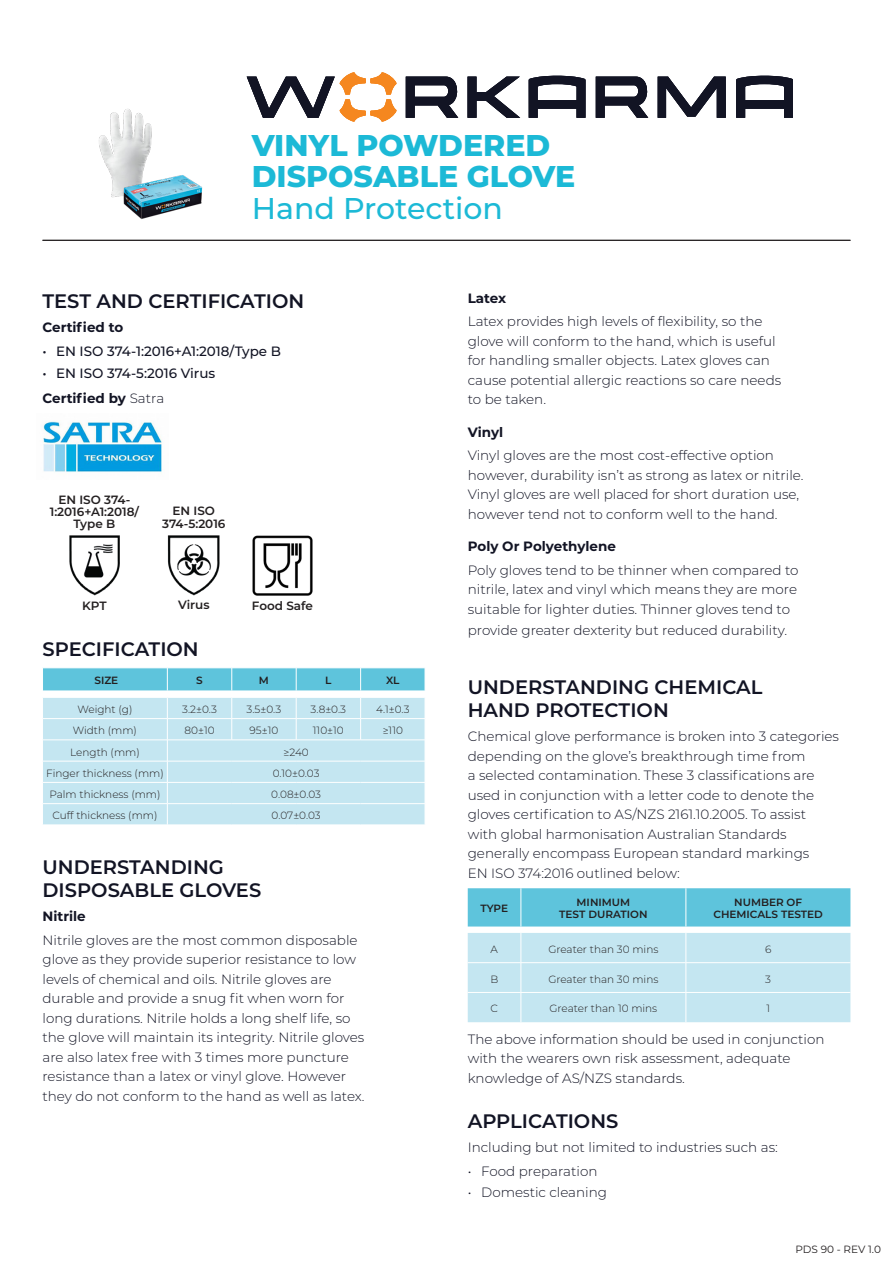
<style>
.page{position:relative;width:893px;height:1263px;background:#fff}
.page>*{position:absolute;margin:0;border:0;box-sizing:border-box;transform-origin:0 0}
.t1{font:800 30px "Montserrat";color:#1cb9d6}
.t2{font:500 30px "Montserrat";color:#1cb9d6}
.Headings{font:600 19.5px "Montserrat";color:#121424}
.Body_Page_2{font:300 13.5px/19.5px "Montserrat";color:#121424}
.Body_under_table{font:300 13.5px/19.5px "Montserrat";color:#121424}
.Certified_to{font:700 13.5px "Montserrat";color:#121424}
.t3{font:500 13.5px "Montserrat";color:#121424}
.t4{font:600 12px/12px "Montserrat";color:#231f20;text-align:center}
.Table_Body{font:300 10.5px "Montserrat";color:#231f20}
.t5{font:600 10.5px "Montserrat";color:#231f20}
.t6{font:10.5px "Montserrat";color:#231f20}
.s1{font-weight:300}
</style>
<div class="page">
<img style="left:99px;top:109px;width:53px;height:88px">
<hr style="left:43px;top:240px;width:807px;height:1px;background:#231f20">
<svg style="left:406px;top:77px;width:53px;height:41px"></svg>
<svg style="left:468px;top:77px;width:52px;height:41px"></svg>
<svg style="left:596px;top:77px;width:53px;height:41px"></svg>
<svg style="left:658px;top:77px;width:68px;height:41px"></svg>
<svg style="left:529px;top:76px;width:56px;height:42px"></svg>
<svg style="left:736px;top:76px;width:57px;height:42px"></svg>
<svg style="left:247px;top:72px;width:150px;height:50px"></svg>
<img style="left:43px;top:420px;width:119px;height:52px">
<div style="left:468px;top:888px;width:382px;height:38px;background:#5ec4dc"></div>
<hr style="left:521px;top:888px;width:1px;height:38px;background:#fff">
<hr style="left:686px;top:888px;width:1px;height:38px;background:#fff">
<div style="left:468px;top:933px;width:382px;height:89px;background:#c4e6f1"></div>
<svg style="left:43px;top:668px;width:382px;height:157px;background:#bae3ef"></svg>
<hr style="left:43px;top:691px;width:124px;height:1px;background:#fff">
<hr style="left:167px;top:691px;width:65px;height:1px;background:#fff">
<hr style="left:232px;top:691px;width:64px;height:1px;background:#fff">
<hr style="left:296px;top:691px;width:65px;height:1px;background:#fff">
<hr style="left:361px;top:691px;width:64px;height:1px;background:#fff">
<hr style="left:43px;top:697px;width:124px;height:1px;background:#fff">
<hr style="left:167px;top:697px;width:65px;height:1px;background:#fff">
<hr style="left:232px;top:697px;width:64px;height:1px;background:#fff">
<hr style="left:296px;top:697px;width:65px;height:1px;background:#fff">
<hr style="left:361px;top:697px;width:64px;height:1px;background:#fff">
<img style="left:252px;top:535px;width:61px;height:61px">
<img style="left:167px;top:535px;width:53px;height:61px">
<img style="left:69px;top:535px;width:51px;height:61px">
<img style="left:112px;top:173px;width:91px;height:46px">
<p class="t1" style="left:252px;top:123px;width:300px">VINYL POWDERED</p>
<p class="t1" style="left:252px;top:155px;width:325px">DISPOSABLE GLOVE</p>
<p class="t2" style="left:252px;top:187px;width:253px">Hand Protection</p>
<p class="Headings" style="left:43px;top:288px;width:263px">TEST AND CERTIFICATION</p>
<p class="Certified_to" style="left:43px;top:318px;width:82px">Certified to</p>
<p class="t3" style="left:43px;top:342px;width:240px">• EN ISO 374-1:2016+A1:2018/Type B</p>
<p class="t3" style="left:43px;top:363px;width:174px">• EN ISO 374-5:2016 Virus</p>
<p class="Certified_to" style="left:43px;top:388px;width:123px">Certified by <span class="s1">Satra</span></p>
<p class="t4" style="left:50px;top:493px;width:91px">EN ISO 374-<br>1:2016+A1:2018/<br>Type B</p>
<p class="t4" style="left:173px;top:504px;width:44px">EN ISO</p>
<p class="t4" style="left:162px;top:517px;width:65px">374-5:2016</p>
<p class="t4" style="left:82px;top:599px;width:26px">KPT</p>
<p class="t4" style="left:178px;top:599px;width:33px">Virus</p>
<p class="Headings" style="left:43px;top:636px;width:158px">SPECIFICATION</p>
<p class="t4" style="left:252px;top:599px;width:63px">Food Safe</p>
<p class="t5" style="left:94px;top:673px;width:25px">SIZE</p>
<p class="t5" style="left:196px;top:673px;width:8px">S</p>
<p class="t5" style="left:259px;top:673px;width:12px">M</p>
<p class="t5" style="left:325px;top:673px;width:8px">L</p>
<p class="t5" style="left:386px;top:673px;width:15px">XL</p>
<p class="Table_Body" style="left:77px;top:702px;width:56px">Weight (g)</p>
<p class="Table_Body" style="left:182px;top:702px;width:36px">3.2±0.3</p>
<p class="Table_Body" style="left:247px;top:702px;width:36px">3.5±0.3</p>
<p class="Table_Body" style="left:311px;top:702px;width:37px">3.8±0.3</p>
<p class="Table_Body" style="left:376px;top:702px;width:35px">4.1±0.3</p>
<p class="Table_Body" style="left:73px;top:723px;width:66px">Width (mm)</p>
<p class="Table_Body" style="left:184px;top:723px;width:32px">80±10</p>
<p class="Table_Body" style="left:250px;top:723px;width:30px">95±10</p>
<p class="Table_Body" style="left:313px;top:723px;width:32px">110±10</p>
<p class="Table_Body" style="left:383px;top:723px;width:22px">≥110</p>
<p class="Table_Body" style="left:70px;top:745px;width:71px">Length (mm)</p>
<p class="Table_Body" style="left:283px;top:745px;width:27px">≥240</p>
<p class="Table_Body" style="left:46px;top:766px;width:119px">Finger thickness (mm)</p>
<p class="Table_Body" style="left:273px;top:766px;width:48px">0.10±0.03</p>
<p class="Table_Body" style="left:49px;top:787px;width:113px">Palm thickness (mm)</p>
<p class="Table_Body" style="left:271px;top:787px;width:51px">0.08±0.03</p>
<p class="Table_Body" style="left:52px;top:808px;width:106px">Cuff thickness (mm)</p>
<p class="Table_Body" style="left:272px;top:808px;width:51px">0.07±0.03</p>
<p class="Headings" style="left:43px;top:853px;width:183px">UNDERSTANDING</p>
<p class="Headings" style="left:43px;top:876px;width:220px">DISPOSABLE GLOVES</p>
<p class="Certified_to" style="left:43px;top:906px;width:45px">Nitrile</p>
<p class="Body_Page_2" style="left:43px;top:930px;width:324px">Nitrile gloves are the most common disposable glove as they provide superior resistance to low levels of chemical and oils. Nitrile gloves are durable and provide a snug fit when worn for long durations. Nitrile holds a long shelf life, so the glove will maintain its integrity. Nitrile gloves are also latex free with 3 times more puncture resistance than a latex or vinyl glove. However they do not conform to the hand as well as latex.</p>
<p class="Certified_to" style="left:468px;top:288px;width:40px">Latex</p>
<p class="Body_Page_2" style="left:468px;top:311px;width:315px">Latex provides high levels of flexibility, so the glove will conform to the hand, which is useful for handling smaller objects. Latex gloves can cause potential allergic reactions so care needs to be taken.</p>
<p class="Certified_to" style="left:468px;top:422px;width:37px">Vinyl</p>
<p class="Body_Page_2" style="left:468px;top:445px;width:337px">Vinyl gloves are the most cost-effective option however, durability isn’t as strong as latex or nitrile.<br>Vinyl gloves are well placed for short duration use, however tend not to conform well to the hand.</p>
<p class="Certified_to" style="left:468px;top:537px;width:150px">Poly Or Polyethylene</p>
<p class="Body_Page_2" style="left:468px;top:560px;width:332px;text-align:justify">Poly gloves tend to be thinner when compared to nitrile, latex and vinyl which means they are more suitable for lighter duties. Thinner gloves tend to</p>
<p class="Body_Page_2" style="left:468px;top:620px;width:321px">provide greater dexterity but reduced durability.</p>
<p class="Headings" style="left:468px;top:673px;width:296px">UNDERSTANDING CHEMICAL</p>
<p class="Headings" style="left:468px;top:697px;width:203px">HAND PROTECTION</p>
<p class="Body_Page_2" style="left:468px;top:726px;width:373px">Chemical glove performance is broken into 3 categories depending on the glove’s breakthrough time from<br>a selected contamination. These 3 classifications are used in conjunction with a letter code to denote the gloves certification to AS/NZS 2161.10.2005. To assist with global harmonisation Australian Standards generally encompass European standard markings<br>EN ISO 374:2016 outlined below:</p>
<p class="t5" style="left:480px;top:901px;width:29px">TYPE</p>
<p class="t5" style="left:577px;top:895px;width:55px">MINIMUM</p>
<p class="t5" style="left:559px;top:907px;width:90px">TEST DURATION</p>
<p class="t5" style="left:734px;top:895px;width:69px">NUMBER OF</p>
<p class="t5" style="left:713px;top:907px;width:111px">CHEMICALS TESTED</p>
<p class="Table_Body" style="left:491px;top:942px;width:9px">A</p>
<p class="Table_Body" style="left:548px;top:942px;width:112px">Greater than 30 mins</p>
<p class="Table_Body" style="left:765px;top:942px;width:8px">6</p>
<p class="Table_Body" style="left:490px;top:972px;width:9px">B</p>
<p class="Table_Body" style="left:548px;top:972px;width:112px">Greater than 30 mins</p>
<p class="Table_Body" style="left:765px;top:972px;width:7px">3</p>
<p class="Table_Body" style="left:491px;top:1001px;width:9px">C</p>
<p class="Table_Body" style="left:549px;top:1001px;width:109px">Greater than 10 mins</p>
<p class="Table_Body" style="left:766px;top:1001px;width:5px">1</p>
<p class="Body_under_table" style="left:468px;top:1029px;width:358px">The above information should be used in conjunction with the wearers own risk assessment, adequate knowledge of AS/NZS standards.</p>
<p class="Headings" style="left:468px;top:1107px;width:152px">APPLICATIONS</p>
<p class="Body_Page_2" style="left:468px;top:1137px;width:312px">Including but not limited to industries such as:</p>
<p class="Body_Page_2" style="left:468px;top:1160px;width:131px">• Food preparation</p>
<p class="Body_Page_2" style="left:468px;top:1182px;width:141px">• Domestic cleaning</p>
<p class="t6" style="left:795px;top:1242px;width:87px">PDS 90 - REV 1.0</p>
</div>
